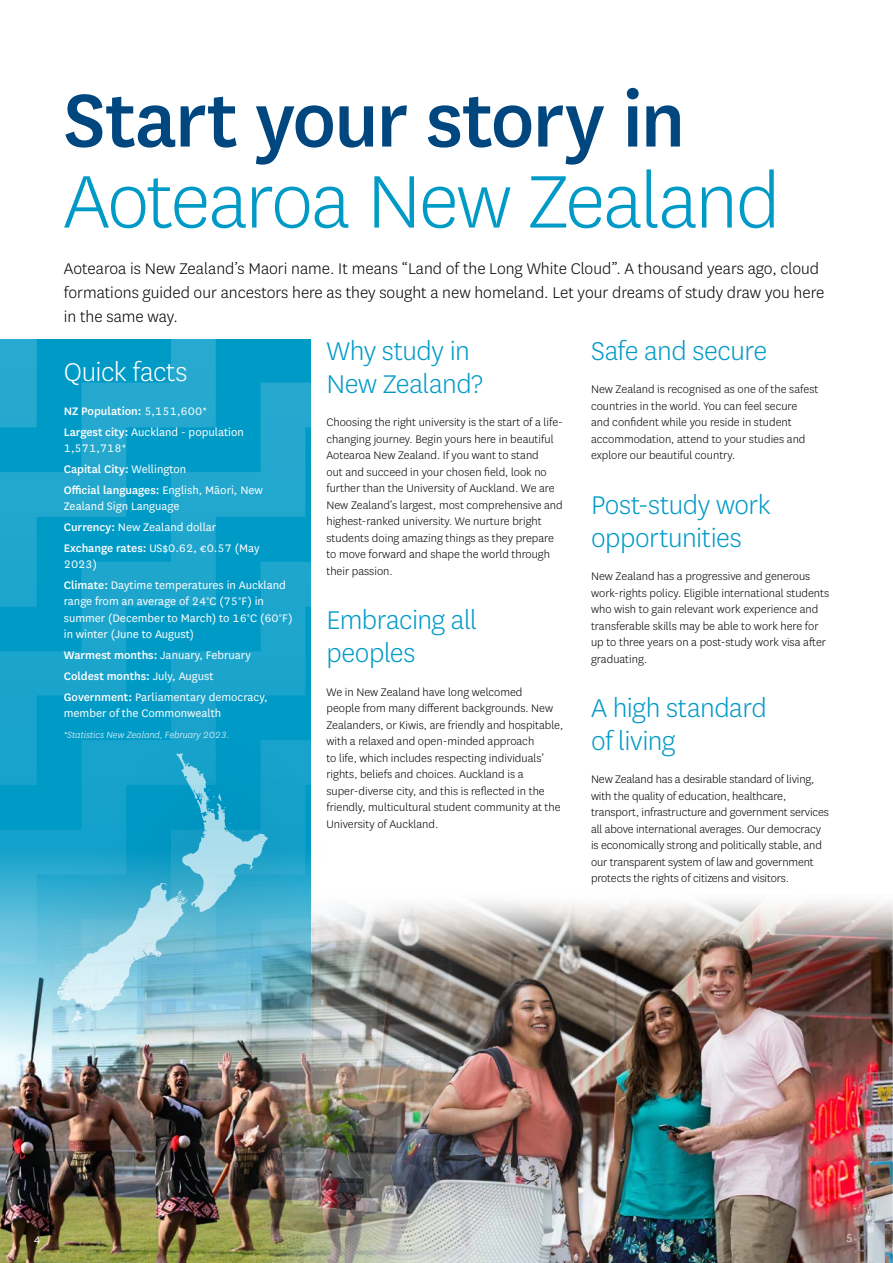
<style>
.page{position:relative;width:893px;height:1263px;background:#fff}
.page>*{position:absolute;margin:0;border:0;box-sizing:border-box;transform-origin:0 0}
.t1{font:300 87px "National";letter-spacing:-.03em;color:#009ac7}
.t2{font:500 87px "National";letter-spacing:-.025em;color:#00467f}
.t3{font:300 30px/33px "National";letter-spacing:-.015em;color:#009ac7}
.t4{font:300 30px "National";letter-spacing:-.015em;color:#fff}
.t5{font:300 18px/24px "National";color:#000}
.t6{font:300 12.75px/16.5px "National";color:#000}
.t7{font:12.75px/20.7px "National";color:#fff}
.t8{font:300 12.75px "National";color:#fff}
.t9{font:italic 300 10.5px "National";color:#fff}
.s1{font-weight:500}
</style>
<div class="page">
<img style="left:310px;top:901px;width:582px;height:362px">
<img style="left:0;top:1113px;width:310px;height:150px">
<img style="left:0;top:1113px;width:305px;height:30px">
<svg style="left:0;top:517px;width:171px;height:152px;background:#0d9fc9"></svg>
<svg style="left:171px;top:517px;width:139px;height:152px;background:#0e9fca"></svg>
<svg style="left:0;top:340px;width:310px;height:177px;background:#13a1ca"></svg>
<div style="left:0;top:669px;width:363px;height:444px;background:#000;opacity:.25"></div>
<svg style="left:57px;top:753px;width:211px;height:270px;background:#53b6d4"></svg>
<svg style="left:892px;top:903px;width:1px;height:360px"></svg>
<h1 class="t2" style="left:63px;top:61px;width:624px">Start your story in</h1>
<h1 class="t1" style="left:63px;top:147px;width:719px">Aotearoa New Zealand</h1>
<h3 class="t5" style="left:64px;top:256px;width:762px">Aotearoa is New Zealand’s Maori name. It means “Land of the Long White Cloud”. A thousand years ago, cloud formations guided our ancestors here as they sought a new homeland. Let your dreams of study draw you here in the same way.</h3>
<h2 class="t4" style="left:64px;top:353px;width:125px">Quick facts</h2>
<p class="t7" style="left:64px;top:400px;width:182px"><span class="s1">NZ Population:</span> 5,151,600*<br><span class="s1">Largest city:</span> Auckland - population</p>
<p class="t7" style="left:64px;top:437px;width:201px">1,571,718*<br><span class="s1">Capital City:</span> Wellington<br><span class="s1">Official languages:</span> English, Māori, New</p>
<p class="t7" style="left:64px;top:495px;width:197px">Zealand Sign Language<br><span class="s1">Currency:</span> New Zealand dollar<br><span class="s1">Exchange rates:</span> US$0.62, €0.57 (May</p>
<p class="t7" style="left:64px;top:553px;width:224px">2023)<br><span class="s1">Climate:</span> Daytime temperatures in Auckland</p>
<p class="t7" style="left:64px;top:593px;width:230px;line-height:16.5px">range from an average of 24°C (75°F) in summer (December to March) to 16°C (60°F) in winter (June to August)</p>
<p class="t7" style="left:64px;top:644px;width:205px"><span class="s1">Warmest months:</span> January, February<br><span class="s1">Coldest months:</span> July, August<br><span class="s1">Government:</span> Parliamentary democracy,</p>
<p class="t7" style="left:64px;top:702px;width:159px">member of the Commonwealth</p>
<p class="t9" style="left:64px;top:728px;width:167px">*Statistics New Zealand, February 2023.</p>
<h2 class="t3" style="left:591px;top:333px;width:178px">Safe and secure</h2>
<p class="t6" style="left:591px;top:381px;width:229px">New Zealand is recognised as one of the safest countries in the world. You can feel secure and confident while you reside in student accommodation, attend to your studies and explore our beautiful country.</p>
<h2 class="t3" style="left:591px;top:487px;width:181px">Post-study work opportunities</h2>
<p class="t6" style="left:591px;top:567px;width:240px">New Zealand has a progressive and generous work-rights policy. Eligible international students who wish to gain relevant work experience and transferable skills may be able to work here for up to three years on a post-study work visa after graduating.</p>
<h2 class="t3" style="left:591px;top:690px;width:177px">A high standard of living</h2>
<p class="t6" style="left:591px;top:771px;width:239px">New Zealand has a desirable standard of living, with the quality of education, healthcare, transport, infrastructure and government services all above international averages. Our democracy is economically strong and politically stable, and our transparent system of law and government protects the rights of citizens and visitors.</p>
<h2 class="t3" style="left:326px;top:333px;width:158px">Why study in<br>New Zealand?</h2>
<p class="t6" style="left:326px;top:414px;width:238px">Choosing the right university is the start of a life&shy;changing journey. Begin yours here in beautiful Aotearoa New Zealand. If you want to stand<br>out and succeed in your chosen field, look no further than the University of Auckland. We are New Zealand’s largest, most comprehensive and highest-ranked university. We nurture bright students doing amazing things as they prepare to move forward and shape the world through their passion.</p>
<h2 class="t3" style="left:326px;top:602px;width:152px">Embracing all peoples</h2>
<p class="t6" style="left:326px;top:683px;width:238px">We in New Zealand have long welcomed<br>people from many different backgrounds. New Zealanders, or Kiwis, are friendly and hospitable, with a relaxed and open-minded approach<br>to life, which includes respecting individuals’ rights, beliefs and choices. Auckland is a super-diverse city, and this is reflected in the friendly, multicultural student community at the University of Auckland.</p>
<p class="t7" style="left:34px;top:1229px;width:8px">4</p>
<p class="t8" style="left:846px;top:1230px;width:9px">5</p>
</div>
